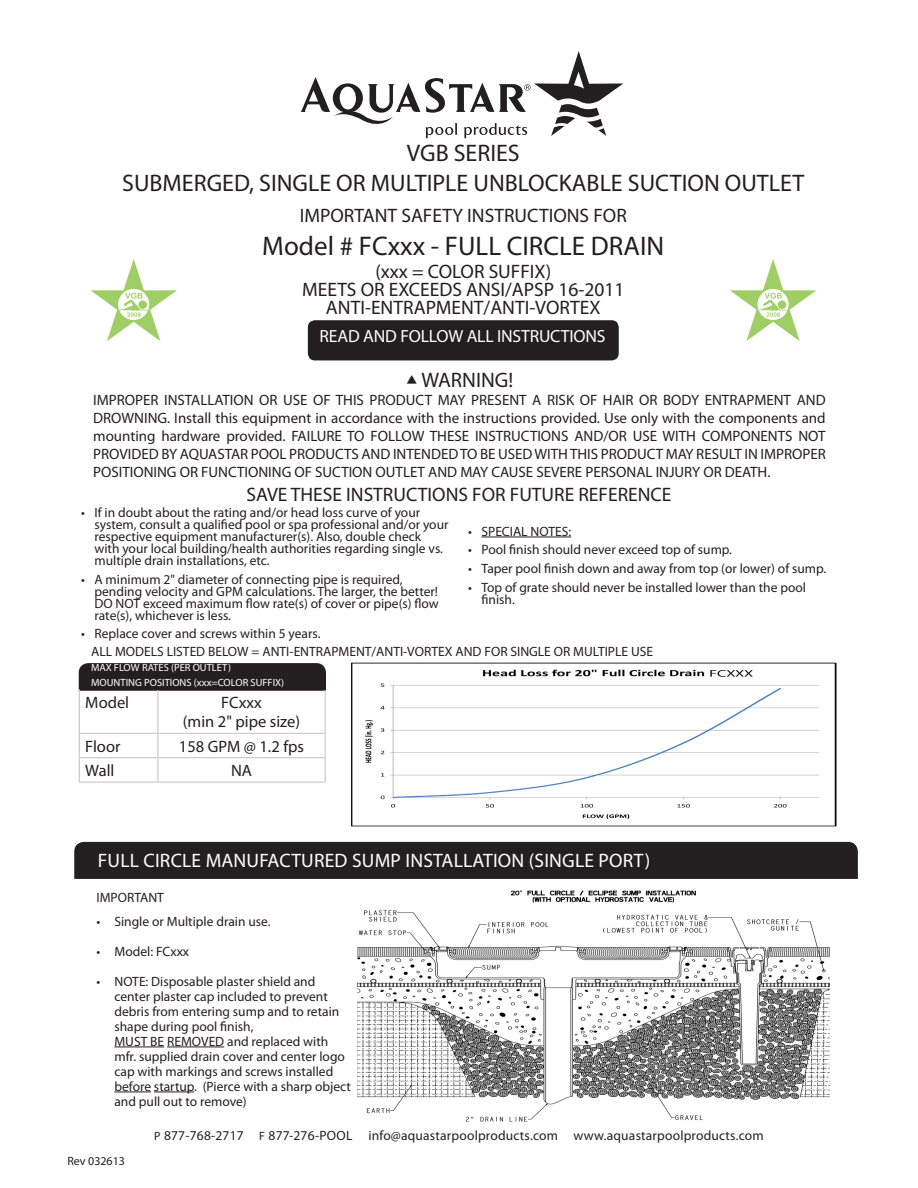
<style>
.page{position:relative;width:918px;height:1188px;background:#fff}
.page>*{position:absolute;margin:0;border:0;box-sizing:border-box;transform-origin:0 0}
.t1{font:27px "Myriad Pro";color:#231f20}
.t2{font:24px "Myriad Pro";color:#231f20}
.t3{font:21px "Myriad Pro";color:#231f20}
.t4{font:19.5px "Myriad Pro";color:#231f20}
.t5{font:19.5px "Myriad Pro";letter-spacing:.01em;color:#fff}
.t6{font:17.7px "Myriad Pro";letter-spacing:-.01em;color:#fff}
.t7{font:16.5px "Myriad Pro";color:#231f20}
.t8{font:15px/18px "Myriad Pro";color:#231f20;text-align:justify}
.t9{font:13.5px/12px "Myriad Pro";color:#231f20}
.t10{font:12px "Myriad Pro";color:#231f20}
.t11{font:10.5px "Myriad Pro";color:#fff}
.s1{font-family:"MS Gothic";font-size:12px}
.s2{font-size:12px}
</style>
<div class="page">
<svg style="left:79px;top:663px;width:247px;height:28px;background:#272324"></svg>
<div style="left:308px;top:320px;width:311px;height:40px;background:#231f20;border-radius:7px"></div>
<svg style="left:301px;top:51px;width:322px;height:87px"></svg>
<hr style="left:79px;top:689px;width:1px;height:44px;background:#c7c8ca">
<hr style="left:157px;top:690px;width:1px;height:43px;background:#c7c8ca">
<hr style="left:325px;top:690px;width:1px;height:43px;background:#c7c8ca">
<hr style="left:79px;top:733px;width:79px;height:1px;background:#c7c8ca">
<hr style="left:158px;top:733px;width:168px;height:1px;background:#c7c8ca">
<hr style="left:79px;top:757px;width:79px;height:1px;background:#c7c8ca">
<svg style="left:79px;top:734px;width:1px;height:48px"></svg>
<hr style="left:158px;top:757px;width:168px;height:1px;background:#c7c8ca">
<svg style="left:157px;top:734px;width:1px;height:48px"></svg>
<svg style="left:325px;top:734px;width:1px;height:48px"></svg>
<hr style="left:79px;top:782px;width:79px;height:1px;background:#c7c8ca">
<hr style="left:158px;top:782px;width:168px;height:1px;background:#c7c8ca">
<hr style="left:157px;top:688px;width:169px;height:2px;background:#231f20">
<hr style="left:482px;top:537px;width:89px;height:1px;background:#231f20">
<svg style="left:90px;top:259px;width:87px;height:82px"></svg>
<svg style="left:730px;top:259px;width:86px;height:82px"></svg>
<div style="left:74px;top:842px;width:784px;height:37px;background:#231f20"></div>
<hr style="left:114px;top:1047px;width:50px;height:1px;background:#231f20">
<hr style="left:167px;top:1047px;width:57px;height:1px;background:#231f20">
<hr style="left:114px;top:1092px;width:37px;height:1px;background:#231f20">
<hr style="left:154px;top:1092px;width:40px;height:1px;background:#231f20">
<img style="left:357px;top:890px;width:473px;height:232px">
<img style="left:352px;top:663px;width:484px;height:164px">
<p class="t2" style="left:407px;top:138px;width:114px">VGB SERIES</p>
<p class="t2" style="left:122px;top:168px;width:684px">SUBMERGED, SINGLE OR MULTIPLE UNBLOCKABLE SUCTION OUTLET</p>
<p class="t4" style="left:300px;top:204px;width:329px">IMPORTANT SAFETY INSTRUCTIONS FOR</p>
<p class="t1" style="left:262px;top:229px;width:404px">Model # FCxxx - FULL CIRCLE DRAIN</p>
<p class="t4" style="left:375px;top:259px;width:177px">(xxx = COLOR SUFFIX)</p>
<p class="t4" style="left:302px;top:277px;width:324px">MEETS OR EXCEEDS ANSI/APSP 16-2011</p>
<p class="t4" style="left:326px;top:295px;width:276px">ANTI-ENTRAPMENT/ANTI-VORTEX</p>
<p class="t6" style="left:320px;top:325px;width:287px">READ AND FOLLOW ALL INSTRUCTIONS</p>
<p class="t3" style="left:406px;top:367px;width:109px"><span class="s1">▲</span> WARNING!</p>
<p class="t8" style="left:93px;top:390px;width:734px">IMPROPER INSTALLATION OR USE OF THIS PRODUCT MAY PRESENT A RISK OF HAIR OR BODY ENTRAPMENT AND DROWNING. Install this equipment in accordance with the instructions provided. Use only with the components and mounting hardware provided. FAILURE TO FOLLOW THESE INSTRUCTIONS AND/OR USE WITH COMPONENTS NOT PROVIDED BY AQUASTAR POOL PRODUCTS AND INTENDED TO BE USED WITH THIS PRODUCT MAY RESULT IN IMPROPER POSITIONING OR FUNCTIONING OF SUCTION OUTLET AND MAY CAUSE SEVERE PERSONAL INJURY OR DEATH.</p>
<p class="t4" style="left:247px;top:483px;width:426px">SAVE THESE INSTRUCTIONS FOR FUTURE REFERENCE</p>
<p class="t9" style="left:94px;top:506px;width:356px;text-indent:-14px">• If in doubt about the rating and/or head loss curve of your system, consult a qualified pool or spa professional and/or your respective equipment manufacturer(s). Also, double check with your local building/health authorities regarding single vs. multiple drain installations, etc.</p>
<p class="t9" style="left:94px;top:573px;width:346px;text-indent:-14px">• A minimum 2" diameter of connecting pipe is required, pending velocity and GPM calculations. The larger, the better!<br>DO NOT exceed maximum flow rate(s) of cover or pipe(s) flow rate(s), whichever is less.</p>
<p class="t9" style="left:81px;top:628px;width:241px">• Replace cover and screws within 5 years.</p>
<p class="t9" style="left:468px;top:525px;width:105px">• SPECIAL NOTES:</p>
<p class="t9" style="left:468px;top:544px;width:266px">• Pool finish should never exceed top of sump.</p>
<p class="t9" style="left:468px;top:562px;width:360px">• Taper pool finish down and away from top (or lower) of sump.</p>
<p class="t9" style="left:482px;top:581px;width:326px;text-indent:-14px">• Top of grate should never be installed lower than the pool finish.</p>
<p class="t9" style="left:91px;top:646px;width:563px">ALL MODELS LISTED BELOW = ANTI-ENTRAPMENT/ANTI-VORTEX AND FOR SINGLE OR MULTIPLE USE</p>
<p class="t11" style="left:91px;top:661px;width:141px">MAX FLOW RATES (PER OUTLET)</p>
<p class="t11" style="left:91px;top:676px;width:195px">MOUNTING POSITIONS (xxx=COLOR SUFFIX)</p>
<p class="t7" style="left:85px;top:692px;width:45px">Model</p>
<p class="t7" style="left:221px;top:692px;width:42px">FCxxx</p>
<p class="t7" style="left:183px;top:712px;width:119px">(min 2" pipe size)</p>
<p class="t7" style="left:85px;top:736px;width:37px">Floor</p>
<p class="t7" style="left:179px;top:736px;width:127px">158 GPM @ 1.2 fps</p>
<p class="t7" style="left:85px;top:760px;width:31px">Wall</p>
<p class="t7" style="left:231px;top:760px;width:22px">NA</p>
<p class="t5" style="left:98px;top:849px;width:554px">FULL CIRCLE MANUFACTURED SUMP INSTALLATION (SINGLE PORT)</p>
<p class="t9" style="left:96px;top:891px;width:69px">IMPORTANT</p>
<p class="t9" style="left:96px;top:915px;width:176px">• Single or Multiple drain use.</p>
<p class="t9" style="left:96px;top:945px;width:94px">• Model: FCxxx</p>
<p class="t9" style="left:114px;top:973px;width:238px;line-height:15px;text-indent:-18px">• NOTE: Disposable plaster shield and center plaster cap included to prevent debris from entering sump and to retain shape during pool finish,<br>MUST BE REMOVED and replaced with mfr. supplied drain cover and center logo cap with markings and screws installed before startup. (Pierce with a sharp object and pull out to remove)</p>
<p class="t10" style="left:68px;top:1153px;width:59px">Rev 032613</p>
<p class="t9" style="left:154px;top:1129px;width:611px"><span class="s2">P</span> 877-768-2717 <span class="s2">F</span> 877-276-POOL info@aquastarpoolproducts.com www.aquastarpoolproducts.com</p>
</div>
